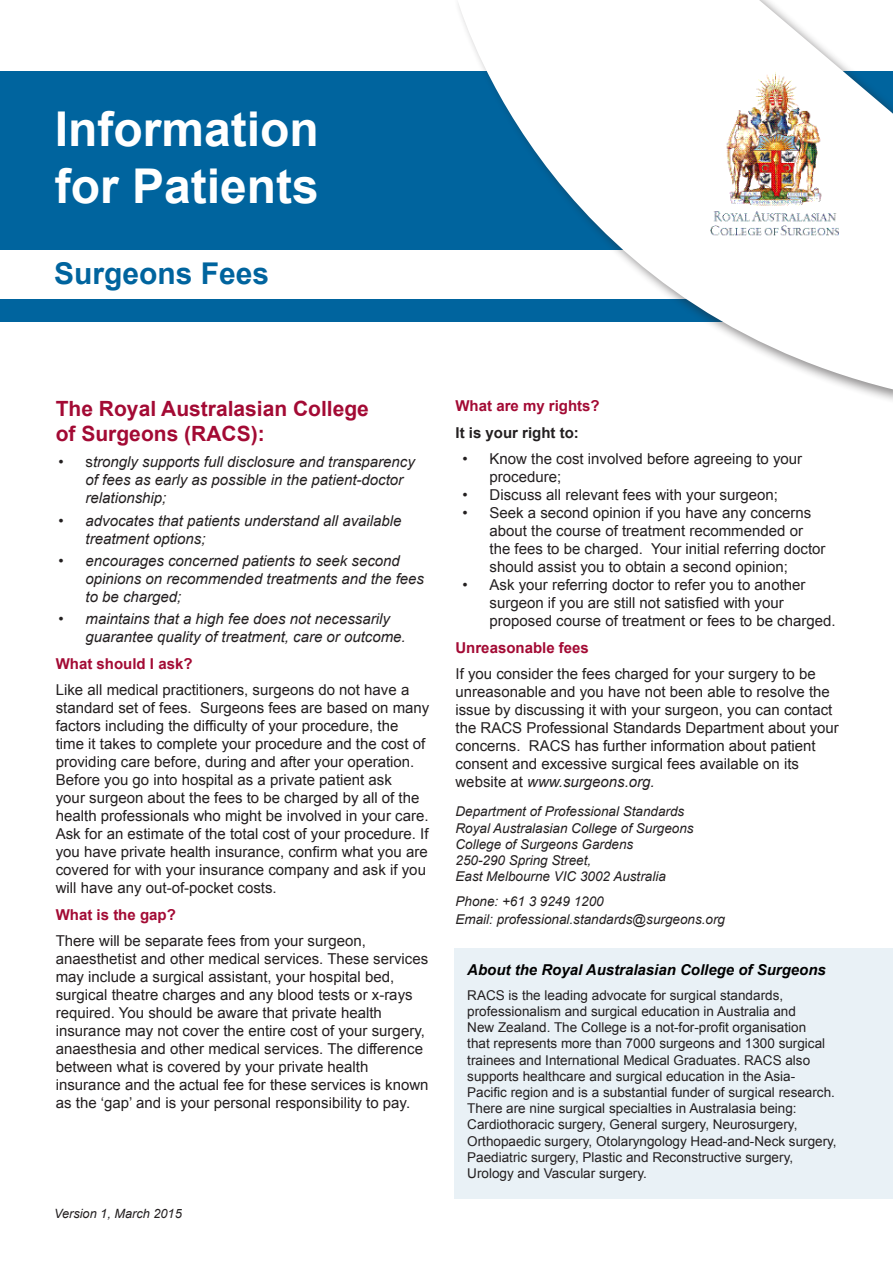
<style>
.page{position:relative;width:893px;height:1263px;background:#fff}
.page>*{position:absolute;margin:0;border:0;box-sizing:border-box;transform-origin:0 0}
.t1{font:700 48px "Arial";color:#fff}
.t2{font:700 30px "Arial";color:#00649e}
.t3{font:700 21px "Arial";color:#a30a34}
.t4{font:15px/18px "Arial";color:#231f20}
.t5{font:italic 15px/18px "Arial";color:#231f20}
.t6{font:700 15px "Arial";color:#a30a34}
.t7{font:italic 700 15px "Arial";color:#000}
.t8{font:700 15px "Arial";color:#231f20}
.t9{font:13.5px/16.2px "Arial";color:#231f20}
.t10{font:italic 13.5px "Arial";color:#231f20}
.t11{font:italic 12.75px "Arial";color:#231f20}
.s1{font-style:normal}
.s2{font-style:italic}
</style>
<div class="page">
<div style="left:0;top:71px;width:893px;height:251px;background:#00649e"></div>
<div style="left:0;top:251px;width:697px;height:48px;background:#fff"></div>
<div style="left:453px;top:0;width:440px;height:405px;background:#231f20;opacity:.5"></div>
<svg style="left:455px;top:0;width:438px;height:389px;fill:#fff"></svg>
<img style="left:710px;top:72px;width:129px;height:168px">
<div style="left:454px;top:948px;width:439px;height:251px;background:#e9f1f6"></div>
<p class="t1" style="left:55px;top:97px;width:265px">Information</p>
<p class="t1" style="left:55px;top:155px;width:266px">for Patients</p>
<p class="t2" style="left:54px;top:254px;width:217px">Surgeons Fees</p>
<p class="t3" style="left:56px;top:394px;width:315px">The Royal Australasian College</p>
<p class="t3" style="left:56px;top:420px;width:210px">of Surgeons (RACS):</p>
<p class="t5" style="left:86px;top:453px;width:331px;text-indent:-27px"><span class="s1">• s</span>trongly supports full disclosure and transparency of fees as early as possible in the patient-doctor relationship;</p>
<p class="t5" style="left:86px;top:512px;width:318px;text-indent:-27px">• advocates that patients understand all available treatment options;</p>
<p class="t5" style="left:86px;top:552px;width:340px;text-indent:-27px">• encourages concerned patients to seek second opinions on recommended treatments and the fees to be charged;</p>
<p class="t5" style="left:86px;top:610px;width:322px;text-indent:-27px">• maintains that a high fee does not necessarily guarantee quality of treatment, care or outcome.</p>
<p class="t6" style="left:56px;top:653px;width:138px">What should I ask?</p>
<p class="t4" style="left:56px;top:681px;width:375px">Like all medical practitioners, surgeons do not have a standard set of fees. Surgeons fees are based on many factors including the difficulty of your procedure, the time it takes to complete your procedure and the cost of providing care before, during and after your operation.</p>
<p class="t4" style="left:56px;top:771px;width:374px">Before you go into hospital as a private patient ask<br>your surgeon about the fees to be charged by all of the health professionals who might be involved in your care.<br>Ask for an estimate of the total cost of your procedure. If you have private health insurance, confirm what you are covered for with your insurance company and ask if you will have any out-of-pocket costs.</p>
<p class="t6" style="left:56px;top:904px;width:122px">What is the gap?</p>
<p class="t4" style="left:56px;top:932px;width:374px">There will be separate fees from your surgeon, anaesthetist and other medical services. These services may include a surgical assistant, your hospital bed, surgical theatre charges and any blood tests or x-rays required. You should be aware that private health insurance may not cover the entire cost of your surgery, anaesthesia and other medical services. The difference between what is covered by your private health insurance and the actual fee for these services is known as the ‘gap’ and is your personal responsibility to pay.</p>
<p class="t11" style="left:54px;top:1205px;width:129px">Version 1, March 2015</p>
<p class="t6" style="left:455px;top:396px;width:146px">What are my rights?</p>
<p class="t8" style="left:455px;top:423px;width:125px">It is your right to:</p>
<p class="t4" style="left:489px;top:450px;width:314px;text-indent:-27px">• Know the cost involved before agreeing to your procedure;</p>
<p class="t4" style="left:462px;top:486px;width:317px">• Discuss all relevant fees with your surgeon;</p>
<p class="t4" style="left:489px;top:504px;width:338px;text-indent:-27px">• Seek a second opinion if you have any concerns about the course of treatment recommended or the fees to be charged. Your initial referring doctor should assist you to obtain a second opinion;</p>
<p class="t4" style="left:489px;top:576px;width:348px;text-indent:-27px">• Ask your referring doctor to refer you to another surgeon if you are still not satisfied with your proposed course of treatment or fees to be charged.</p>
<p class="t6" style="left:455px;top:638px;width:135px">Unreasonable fees</p>
<p class="t4" style="left:455px;top:665px;width:385px">If you consider the fees charged for your surgery to be unreasonable and you have not been able to resolve the issue by discussing it with your surgeon, you can contact the RACS Professional Standards Department about your concerns. RACS has further information about patient consent and excessive surgical fees available on its website at <span class="s2">www.surgeons.org.</span></p>
<p class="t10" style="left:455px;top:803px;width:230px">Department of Professional Standards</p>
<p class="t10" style="left:455px;top:819px;width:240px">Royal Australasian College of Surgeons</p>
<p class="t10" style="left:455px;top:835px;width:179px">College of Surgeons Gardens</p>
<p class="t10" style="left:455px;top:851px;width:137px">250-290 Spring Street,</p>
<p class="t10" style="left:455px;top:868px;width:212px">East Melbourne VIC 3002 Australia</p>
<p class="t10" style="left:455px;top:892px;width:150px">Phone: +61 3 9249 1200</p>
<p class="t10" style="left:455px;top:910px;width:271px">Email: professional.standards@surgeons.org</p>
<p class="t7" style="left:467px;top:960px;width:360px">About the Royal Australasian College of Surgeons</p>
<p class="t9" style="left:467px;top:987px;width:371px">RACS is the leading advocate for surgical standards, professionalism and surgical education in Australia and<br>New Zealand. The College is a not-for-profit organisation<br>that represents more than 7000 surgeons and 1300 surgical trainees and International Medical Graduates. RACS also supports healthcare and surgical education in the Asia-Pacific region and is a substantial funder of surgical research.<br>There are nine surgical specialties in Australasia being:<br>Cardiothoracic surgery, General surgery, Neurosurgery, Orthopaedic surgery, Otolaryngology Head-and-Neck surgery, Paediatric surgery, Plastic and Reconstructive surgery,</p>
<p class="t9" style="left:467px;top:1165px;width:181px">Urology and Vascular surgery.</p>
</div>
